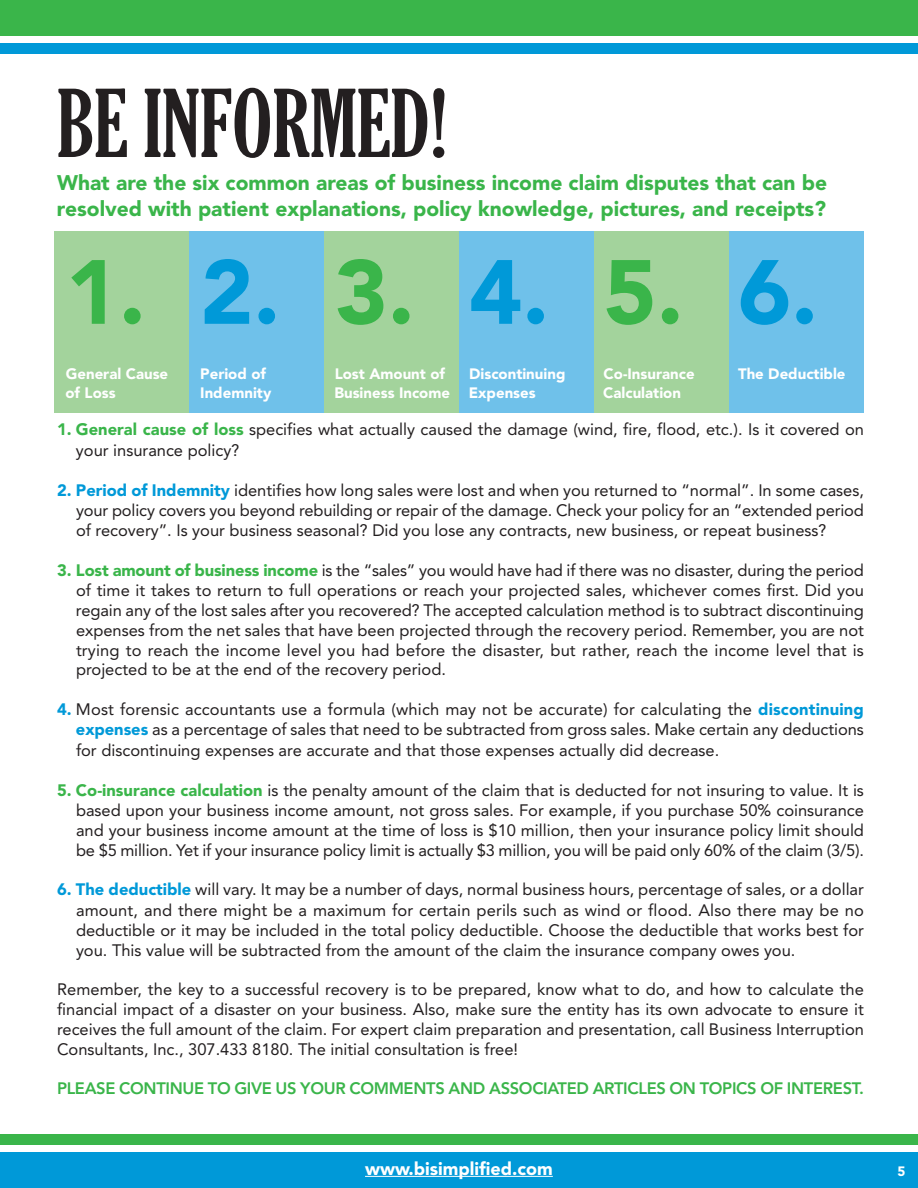
<style>
.page{position:relative;width:918px;height:1188px;background:#fff}
.page>*{position:absolute;margin:0;border:0;box-sizing:border-box;transform-origin:0 0}
.t1{font:extra-condensed 90px "Gloucester";color:#231f20}
.t2{font:900 90px "Avenir";color:#3ab54a}
.t3{font:900 90px "Avenir";color:#0099d8}
.t4{font:900 21px/26.1px "Avenir";color:#3ab54a}
.t5{font:900 18px "Avenir";color:#fff}
.t6{font:16.5px/20.1px "Avenir";color:#231f20;text-align:justify}
.t7{font:800 16.5px "Avenir";letter-spacing:-.02em;color:#3ab54a}
.t8{font:900 15px/18.8px "Avenir";color:#fff}
.t9{font:900 13.5px "Avenir";color:#fff}
.s1{font-weight:900;color:#3ab54a}
.s2{font-weight:900;color:#0099d8}
</style>
<div class="page">
<div style="left:0;top:1152px;width:918px;height:36px;background:#0099d8"></div>
<div style="left:0;top:1134px;width:918px;height:10px;background:#3ab54a"></div>
<div style="left:0;top:0;width:918px;height:36px;background:#3ab54a"></div>
<div style="left:0;top:43px;width:918px;height:11px;background:#0099d8"></div>
<hr style="left:365px;top:1176px;width:188px;height:1px;background:#fff">
<div style="left:54px;top:231px;width:135px;height:181px;background:#a3d39c"></div>
<div style="left:189px;top:231px;width:135px;height:181px;background:#6fc1ea"></div>
<div style="left:324px;top:231px;width:135px;height:181px;background:#a3d39c"></div>
<div style="left:459px;top:231px;width:135px;height:181px;background:#6fc1ea"></div>
<div style="left:594px;top:231px;width:135px;height:181px;background:#a3d39c"></div>
<div style="left:729px;top:231px;width:135px;height:181px;background:#6fc1ea"></div>
<h1 class="t1" style="left:57px;top:72px;width:391px">BE INFORMED!</h1>
<p class="t4" style="left:57px;top:171px;width:772px">What are the six common areas of business income claim disputes that can be resolved with patient explanations, policy knowledge, pictures, and receipts?</p>
<h1 class="t2" style="left:66px;top:256px;width:81px">1.</h1>
<p class="t8" style="left:65px;top:366px;width:104px">General Cause of Loss</p>
<h1 class="t3" style="left:200px;top:256px;width:81px">2.</h1>
<p class="t8" style="left:200px;top:366px;width:73px">Period of<br>Indemnity</p>
<h1 class="t2" style="left:335px;top:256px;width:81px">3.</h1>
<p class="t8" style="left:334px;top:366px;width:117px">Lost Amount of<br>Business Income</p>
<h1 class="t3" style="left:469px;top:256px;width:81px">4.</h1>
<p class="t8" style="left:469px;top:366px;width:98px">Discontinuing<br>Expenses</p>
<h1 class="t2" style="left:604px;top:256px;width:81px">5.</h1>
<p class="t8" style="left:603px;top:366px;width:93px">Co-Insurance<br>Calculation</p>
<h1 class="t3" style="left:738px;top:256px;width:81px">6.</h1>
<p class="t8" style="left:738px;top:366px;width:109px">The Deductible</p>
<p class="t6" style="left:76px;top:421px;width:790px;line-height:20.5px;text-indent:-19px"><span class="s1">1. General cause of loss</span> specifies what actually caused the damage (wind, fire, flood, etc.). Is it covered on your insurance policy?</p>
<p class="t6" style="left:76px;top:481px;width:790px;text-indent:-19px"><span class="s2">2. Period of Indemnity</span> identifies how long sales were lost and when you returned to “normal”. In some cases, your policy covers you beyond rebuilding or repair of the damage. Check your policy for an “extended period of recovery”. Is your business seasonal? Did you lose any contracts, new business, or repeat business?</p>
<p class="t6" style="left:76px;top:561px;width:790px;text-indent:-19px"><span class="s1">3. Lost amount of business income</span> is the “sales” you would have had if there was no disaster, during the period of time it takes to return to full operations or reach your projected sales, whichever comes first. Did you regain any of the lost sales after you recovered? The accepted calculation method is to subtract discontinuing expenses from the net sales that have been projected through the recovery period. Remember, you are not trying to reach the income level you had before the disaster, but rather, reach the income level that is projected to be at the end of the recovery period.</p>
<p class="t6" style="left:76px;top:700px;width:790px;line-height:20.5px;text-indent:-19px"><span class="s2">4.</span> Most forensic accountants use a formula (which may not be accurate) for calculating the <span class="s2">discontinuing expenses</span> as a percentage of sales that need to be subtracted from gross sales. Make certain any deductions for discontinuing expenses are accurate and that those expenses actually did decrease.</p>
<p class="t6" style="left:76px;top:781px;width:790px;text-indent:-19px"><span class="s1">5. Co-insurance calculation</span> is the penalty amount of the claim that is deducted for not insuring to value. It is based upon your business income amount, not gross sales. For example, if you purchase 50% coinsurance and your business income amount at the time of loss is $10 million, then your insurance policy limit should be $5 million. Yet if your insurance policy limit is actually $3 million, you will be paid only 60% of the claim (3/5).</p>
<p class="t6" style="left:76px;top:881px;width:790px;text-indent:-19px"><span class="s2">6. The deductible</span> will vary. It may be a number of days, normal business hours, percentage of sales, or a dollar amount, and there might be a maximum for certain perils such as wind or flood. Also there may be no deductible or it may be included in the total policy deductible. Choose the deductible that works best for you. This value will be subtracted from the amount of the claim the insurance company owes you.</p>
<p class="t6" style="left:57px;top:981px;width:809px">Remember, the key to a successful recovery is to be prepared, know what to do, and how to calculate the financial impact of a disaster on your business. Also, make sure the entity has its own advocate to ensure it receives the full amount of the claim. For expert claim preparation and presentation, call Business Interruption Consultants, Inc., 307.433 8180. The initial consultation is free!</p>
<p class="t7" style="left:57px;top:1082px;width:809px">PLEASE CONTINUE TO GIVE US YOUR COMMENTS AND ASSOCIATED ARTICLES ON TOPICS OF INTEREST.</p>
<p class="t5" style="left:365px;top:1161px;width:189px">www.bisimplified.com</p>
<p class="t9" style="left:897px;top:1165px;width:9px">5</p>
</div>
